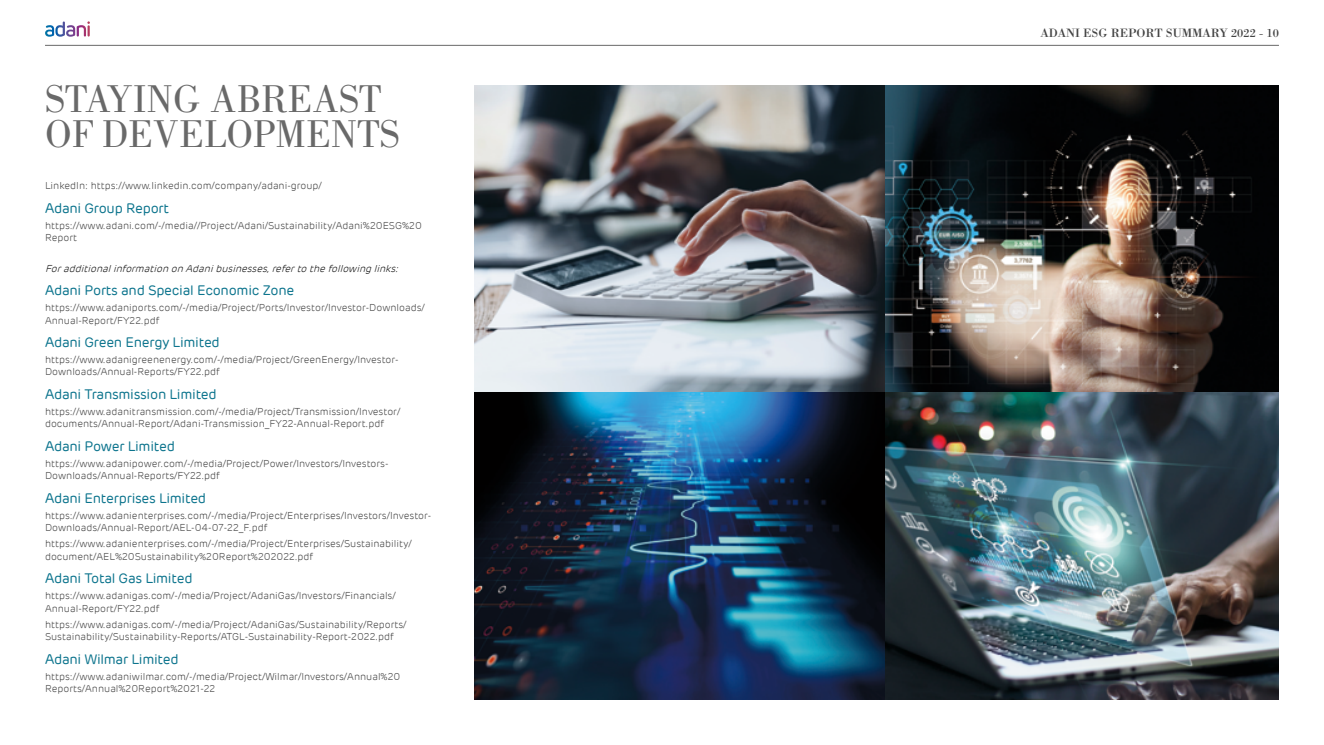
<style>
.page{position:relative;width:1324px;height:745px;background:#fff}
.page>*{position:absolute;margin:0;border:0;box-sizing:border-box;transform-origin:0 0}
.t1{font:40px/35px "Bodoni Std";color:#696969}
.t2{font:13.75px "Adani";letter-spacing:-.02em;color:#0c748d}
.t3{font:12.5px "Bodoni Std";color:#434343}
.t4{font:300 10px/12.5px "Adani";color:#434343}
.t5{font:italic 300 10px "Adani";color:#131313}
</style>
<div class="page">
<img style="left:474px;top:85px;width:411px;height:307px">
<img style="left:474px;top:392px;width:411px;height:307px">
<img style="left:885px;top:85px;width:393px;height:307px">
<img style="left:885px;top:392px;width:393px;height:307px">
<hr style="left:45px;top:45px;width:1233px;height:1px;background:#696969">
<img style="left:45px;top:21px;width:45px;height:16px">
<h1 class="t1" style="left:45px;top:82px;width:356px">STAYING ABREAST<br>OF DEVELOPMENTS</h1>
<p class="t4" style="left:45px;top:180px;width:278px">LinkedIn: https://www.linkedin.com/company/adani-group/</p>
<h2 class="t2" style="left:45px;top:200px;width:125px">Adani Group Report</h2>
<p class="t4" style="left:45px;top:219px;width:378px">https://www.adani.com/-/media//Project/Adani/Sustainability/Adani%20ESG%20<br>Report</p>
<p class="t5" style="left:45px;top:262px;width:358px">Foradditionalinformation on Adanibusinesses,refertothefollowinglinks:</p>
<h2 class="t2" style="left:45px;top:282px;width:251px">Adani Ports and Special Economic Zone</h2>
<p class="t4" style="left:45px;top:301px;width:381px">https://www.adaniports.com/-/media/Project/Ports/Investor/Investor-Downloads/<br>Annual-Report/FY22.pdf</p>
<h2 class="t2" style="left:45px;top:334px;width:176px">Adani Green Energy Limited</h2>
<p class="t4" style="left:45px;top:353px;width:355px">https://www.adanigreenenergy.com/-/media/Project/GreenEnergy/Investor-<br>Downloads/Annual-Reports/FY22.pdf</p>
<h2 class="t2" style="left:45px;top:385px;width:173px">Adani Transmission Limited</h2>
<p class="t4" style="left:45px;top:405px;width:357px">https://www.adanitransmission.com/-/media/Project/Transmission/Investor/ documents/Annual-Report/Adani-Transmission_FY22-Annual-Report.pdf</p>
<h2 class="t2" style="left:45px;top:437px;width:131px">Adani Power Limited</h2>
<p class="t4" style="left:45px;top:457px;width:345px">https://www.adanipower.com/-/media/Project/Power/Investors/Investors-<br>Downloads/Annual-Reports/FY22.pdf</p>
<h2 class="t2" style="left:45px;top:489px;width:163px">Adani Enterprises Limited</h2>
<p class="t4" style="left:45px;top:509px;width:388px">https://www.adanienterprises.com/-/media/Project/Enterprises/Investors/Investor-<br>Downloads/Annual-Report/AEL-04-07-22_F.pdf</p>
<p class="t4" style="left:45px;top:537px;width:368px">https://www.adanienterprises.com/-/media/Project/Enterprises/Sustainability/ document/AEL%20Sustainability%20Report%202022.pdf</p>
<h2 class="t2" style="left:45px;top:570px;width:149px">Adani Total Gas Limited</h2>
<p class="t4" style="left:45px;top:589px;width:352px">https://www.adanigas.com/-/media/Project/AdaniGas/Investors/Financials/<br>Annual-Report/FY22.pdf</p>
<p class="t4" style="left:45px;top:618px;width:363px">https://www.adanigas.com/-/media/Project/AdaniGas/Sustainability/Reports/<br>Sustainability/Sustainability-Reports/ATGL-Sustainability-Report-2022.pdf</p>
<h2 class="t2" style="left:45px;top:650px;width:135px">Adani Wilmar Limited</h2>
<p class="t4" style="left:45px;top:670px;width:357px">https://www.adaniwilmar.com/-/media/Project/Wilmar/Investors/Annual%20<br>Reports/Annual%20Report%2021-22</p>
<p class="t3" style="left:1040px;top:25px;width:240px">ADANI ESG REPORT SUMMARY 2022 - 10</p>
</div>
